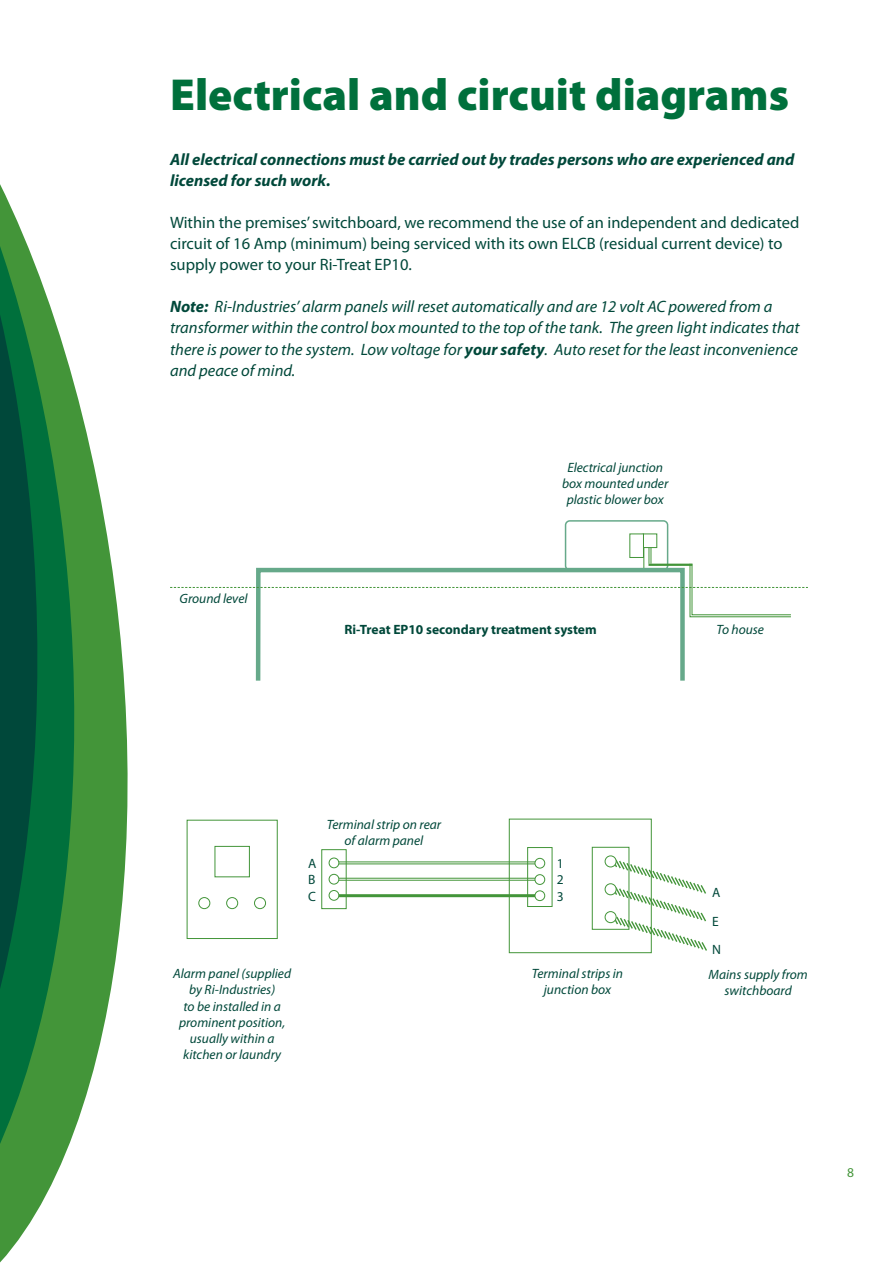
<style>
.page{position:relative;width:893px;height:1263px;background:#fff}
.page>*{position:absolute;margin:0;border:0;box-sizing:border-box;transform-origin:0 0}
.t1{font:900 45px "Myriad Pro";color:#00703c}
.t2{font:italic 16.5px/21px "Myriad Pro";color:#00483a}
.t3{font:16.5px/21px "Myriad Pro";color:#00483a}
.t4{font:italic 700 16.5px/21px "Myriad Pro";color:#00483a}
.t5{font:italic 13.5px/16.2px "Myriad Pro";color:#00483a;text-align:center}
.t6{font:700 13.5px "Myriad Pro";color:#00483a}
.t7{font:13.5px/16.5px "Myriad Pro";color:#00483a;text-align:justify}
.t8{font:13.5px "Myriad Pro";color:#439539}
.s1{font-weight:700}
</style>
<div class="page">
<svg style="left:84px;top:422px;width:44px;height:680px;fill:#439539"></svg>
<svg style="left:0;top:184px;width:84px;height:1079px"></svg>
<div style="left:256px;top:568px;width:429px;height:115px;border:4px solid #66a98a"></div>
<div style="left:565px;top:520px;width:103px;height:51px;border:2px solid #66a98a;border-radius:4px"></div>
<div style="left:643px;top:533px;width:14px;height:15px;background:#fff;border:1px solid #439539"></div>
<div style="left:629px;top:533px;width:15px;height:25px;background:#fff;border:1px solid #439539"></div>
<svg style="left:170px;top:548px;width:638px;height:70px"></svg>
<hr style="left:648px;top:564px;width:44px;height:2px;background:#439539">
<div style="left:198px;top:897px;width:12px;height:12px;border:1px solid #439539;border-radius:50%"></div>
<hr style="left:334px;top:861px;width:206px;height:1px;background:#439539">
<hr style="left:334px;top:863px;width:206px;height:1px;background:#439539">
<hr style="left:334px;top:878px;width:206px;height:1px;background:#439539">
<hr style="left:334px;top:880px;width:206px;height:1px;background:#439539">
<hr style="left:334px;top:894px;width:206px;height:3px;background:#439539">
<div style="left:187px;top:820px;width:91px;height:119px;border:1px solid #439539"></div>
<div style="left:321px;top:849px;width:26px;height:60px;border:1px solid #439539"></div>
<div style="left:509px;top:819px;width:143px;height:134px;border:1px solid #439539"></div>
<div style="left:527px;top:847px;width:25px;height:60px;border:1px solid #439539"></div>
<div style="left:592px;top:847px;width:37px;height:83px;border:1px solid #439539"></div>
<div style="left:254px;top:897px;width:12px;height:12px;border:1px solid #439539;border-radius:50%"></div>
<div style="left:226px;top:897px;width:12px;height:12px;border:1px solid #439539;border-radius:50%"></div>
<div style="left:329px;top:890px;width:10px;height:10px;background:#fff;border-radius:50%"></div>
<div style="left:329px;top:890px;width:10px;height:11px;border:1px solid #439539;border-radius:50%"></div>
<div style="left:329px;top:858px;width:10px;height:10px;background:#fff;border-radius:50%"></div>
<div style="left:329px;top:858px;width:10px;height:10px;border:1px solid #439539;border-radius:50%"></div>
<div style="left:329px;top:874px;width:10px;height:10px;background:#fff;border-radius:50%"></div>
<div style="left:329px;top:874px;width:10px;height:10px;border:1px solid #439539;border-radius:50%"></div>
<div style="left:535px;top:891px;width:10px;height:9px;background:#fff;border-radius:50%"></div>
<div style="left:535px;top:890px;width:10px;height:11px;border:1px solid #439539;border-radius:50%"></div>
<div style="left:535px;top:858px;width:10px;height:10px;background:#fff;border-radius:50%"></div>
<div style="left:535px;top:858px;width:10px;height:10px;border:1px solid #439539;border-radius:50%"></div>
<div style="left:535px;top:875px;width:10px;height:9px;background:#fff;border-radius:50%"></div>
<div style="left:535px;top:874px;width:10px;height:11px;border:1px solid #439539;border-radius:50%"></div>
<svg style="left:610px;top:857px;width:97px;height:95px"></svg>
<div style="left:215px;top:846px;width:35px;height:31px;border:1px solid #439539"></div>
<div style="left:605px;top:911px;width:11px;height:12px;background:#fff;border-radius:50%"></div>
<div style="left:605px;top:911px;width:11px;height:12px;border:1px solid #439539;border-radius:50%"></div>
<div style="left:605px;top:856px;width:11px;height:11px;background:#fff;border-radius:50%"></div>
<div style="left:605px;top:855px;width:11px;height:12px;border:1px solid #439539;border-radius:50%"></div>
<div style="left:605px;top:884px;width:11px;height:11px;background:#fff;border-radius:50%"></div>
<div style="left:605px;top:883px;width:11px;height:12px;border:1px solid #439539;border-radius:50%"></div>
<h1 class="t1" style="left:170px;top:65px;width:620px">Electrical and circuit diagrams</h1>
<p class="t4" style="left:170px;top:149px;width:626px">All electrical connections must be carried out by trades persons who are experienced and licensed for such work.</p>
<p class="t3" style="left:170px;top:212px;width:631px">Within the premises’ switchboard, we recommend the use of an independent and dedicated circuit of 16 Amp (minimum) being serviced with its own ELCB (residual current device) to supply power to your Ri-Treat EP10.</p>
<p class="t2" style="left:170px;top:296px;width:631px"><span class="s1">Note:</span> Ri-Industries’ alarm panels will reset automatically and are 12 volt AC powered from a transformer within the control box mounted to the top of the tank. The green light indicates that there is power to the system. Low voltage for <span class="s1">your safety</span>. Auto reset for the least inconvenience and peace of mind.</p>
<p class="t5" style="left:180px;top:591px;width:69px">Ground level</p>
<p class="t5" style="left:562px;top:459px;width:108px">Electrical junction box mounted under plastic blower box</p>
<p class="t6" style="left:344px;top:621px;width:254px">Ri-Treat EP10 secondary treatment system</p>
<p class="t5" style="left:716px;top:621px;width:49px">To house</p>
<p class="t5" style="left:327px;top:816px;width:116px">Terminal strip on rear of alarm panel</p>
<p class="t7" style="left:308px;top:854px;width:10px">A B C</p>
<p class="t7" style="left:557px;top:854px;width:8px">1<br>2<br>3</p>
<p class="t5" style="left:173px;top:965px;width:120px">Alarm panel (supplied by Ri-Industries)<br>to be installed in a prominent position, usually within a kitchen or laundry</p>
<p class="t5" style="left:532px;top:965px;width:93px">Terminal strips in junction box</p>
<p class="t7" style="left:712px;top:878px;width:10px;line-height:28.5px;text-align:left">A<br>E<br>N</p>
<p class="t5" style="left:709px;top:966px;width:101px">Mains supply from switchboard</p>
<p class="t8" style="left:847px;top:1164px;width:8px">8</p>
</div>
